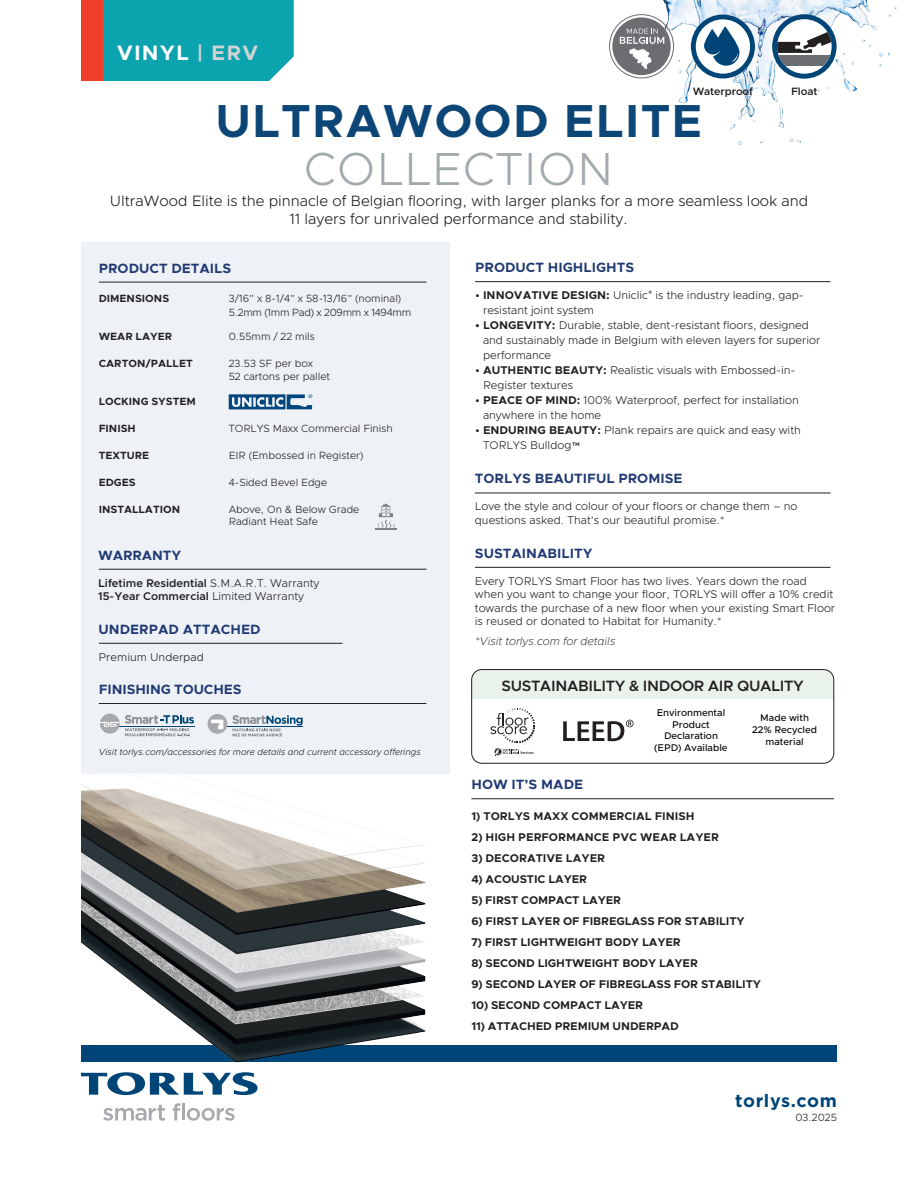
<style>
.page{position:relative;width:918px;height:1188px;background:#fff}
.page>*{position:absolute;margin:0;border:0;box-sizing:border-box;transform-origin:0 0}
.t1{font:700 46.5px "Clarity City";letter-spacing:.02em;color:#0c4676}
.t2{font:300 46.5px "Clarity City";letter-spacing:.02em;color:#a3aaad}
.t3{font:700 21px "Clarity City";letter-spacing:.05em;color:#fff}
.t4{font:700 18px "Gotham HTF";letter-spacing:.04em;color:#004577}
.t5{font:300 15px/18px "Clarity City";color:#231f20;text-align:center}
.t6{font:600 15px "Clarity City";letter-spacing:-.025em;color:#231f20}
.F___B_Bullets{font:700 13.5px "Clarity City";color:#203972}
.F___B_Bullets-2{font:700 13.5px "Clarity City";color:#1f3a72}
.F___B_Bullets-3{font:300 11.25px/15px "Clarity City";color:#231f20}
.F___B_Bullets-4{font:700 11.25px "Clarity City";letter-spacing:-.01em;color:#231f20}
.t7{font:600 11.25px "Clarity City";color:#231f20}
.t8{font:italic 200 11.25px "Clarity City";color:#231f20}
.t9{font:600 10.65px "Clarity City";letter-spacing:-.01em;color:#231f20}
.t10{font:300 10.5px "Clarity City";color:#231f20}
.t11{font:700 10.5px "Clarity City";color:#231f20}
.t12{font:300 10.5px "Clarity City";letter-spacing:-.025em;color:#231f20}
.t13{font:500 9.75px/11.7px "Clarity City";color:#040503;text-align:center}
.t14{font:italic 300 9px "Clarity City";color:#231f20}
.s1{color:#cfd3d4}
.s2{font-weight:300}
.s3{font-weight:500}
.s4{font-weight:700}
</style>
<div class="page">
<div style="left:81px;top:1045px;width:756px;height:17px;background:#004577"></div>
<svg style="left:81px;top:1072px;width:177px;height:23px"></svg>
<svg style="left:103px;top:1105px;width:62px;height:16px"></svg>
<svg style="left:173px;top:1103px;width:7px;height:17px"></svg>
<hr style="left:182px;top:1103px;width:3px;height:17px;background:#a8a9ad">
<svg style="left:187px;top:1108px;width:48px;height:13px"></svg>
<div style="left:81px;top:242px;width:369px;height:532px;background:#eef2f7"></div>
<hr style="left:99px;top:569px;width:327px;height:1px;background:#231f20">
<svg style="left:229px;top:394px;width:83px;height:15px"></svg>
<hr style="left:99px;top:282px;width:327px;height:1px;background:#231f20">
<hr style="left:475px;top:281px;width:356px;height:1px;background:#231f20">
<hr style="left:475px;top:567px;width:356px;height:1px;background:#231f20">
<hr style="left:475px;top:493px;width:356px;height:1px;background:#231f20">
<svg style="left:375px;top:503px;width:21px;height:27px"></svg>
<div style="left:103px;top:0;width:191px;height:81px;background:#0ba3ad"></div>
<div style="left:81px;top:0;width:22px;height:81px;background:#ef3e29"></div>
<img style="left:609px;top:0;width:288px;height:146px">
<svg style="left:772px;top:14px;width:65px;height:65px"></svg>
<svg style="left:777px;top:19px;width:55px;height:55px"></svg>
<svg style="left:777px;top:27px;width:55px;height:26px"></svg>
<svg style="left:777px;top:56px;width:55px;height:10px"></svg>
<svg style="left:691px;top:14px;width:64px;height:65px"></svg>
<hr style="left:471px;top:799px;width:363px;height:1px;background:#231f20">
<img style="left:81px;top:784px;width:345px;height:279px">
<div style="left:609px;top:14px;width:65px;height:64px;border:1px solid #6c6d70;border-radius:50%"></div>
<div style="left:612px;top:17px;width:59px;height:58px;background:#6c6d70;border-radius:50%"></div>
<svg style="left:620px;top:29px;width:44px;height:40px"></svg>
<div style="left:473px;top:670px;width:361px;height:29px;background:#e9f2eb"></div>
<div style="left:471px;top:669px;width:363px;height:94px;border:1px solid #231f20;border-radius:10px"></div>
<svg style="left:490px;top:708px;width:45px;height:48px"></svg>
<svg style="left:563px;top:720px;width:71px;height:21px"></svg>
<hr style="left:99px;top:703px;width:327px;height:1px;background:#231f20">
<hr style="left:99px;top:643px;width:243px;height:1px;background:#231f20">
<div style="left:100px;top:714px;width:20px;height:20px;background:#a8a9ad;border-radius:50%"></div>
<hr style="left:225px;top:726px;width:78px;height:1px;background:#004577">
<svg style="left:208px;top:714px;width:19px;height:20px"></svg>
<svg style="left:211px;top:720px;width:12px;height:9px"></svg>
<svg style="left:232px;top:715px;width:71px;height:21px"></svg>
<svg style="left:100px;top:715px;width:94px;height:21px"></svg>
<p class="t3" style="left:117px;top:39px;width:143px">VINYL <span class="s1">| ERV</span></p>
<p class="t9" style="left:693px;top:84px;width:62px">Waterproof</p>
<p class="t9" style="left:791px;top:84px;width:28px">Float</p>
<p class="t1" style="left:215px;top:91px;width:489px">ULTRAWOOD ELITE</p>
<p class="t2" style="left:304px;top:140px;width:312px">COLLECTION</p>
<p class="t5" style="left:110px;top:192px;width:700px">UltraWood Elite is the pinnacle of Belgian flooring, with larger planks for a more seamless look and<br>11 layers for unrivaled performance and stability.</p>
<p class="F___B_Bullets" style="left:99px;top:260px;width:134px">PRODUCT DETAILS</p>
<p class="t11" style="left:99px;top:292px;width:72px">DIMENSIONS</p>
<p class="t10" style="left:229px;top:292px;width:174px">3/16” x 8-1/4” x 58-13/16” (nominal)</p>
<p class="t12" style="left:229px;top:305px;width:184px">5.2mm (1mm Pad) x 209mm x 1494mm</p>
<p class="t11" style="left:99px;top:330px;width:75px">WEAR LAYER</p>
<p class="t10" style="left:229px;top:330px;width:88px">0.55mm / 22 mils</p>
<p class="t11" style="left:99px;top:357px;width:96px">CARTON/PALLET</p>
<p class="t10" style="left:229px;top:357px;width:86px">23.53 SF per box</p>
<p class="t10" style="left:229px;top:370px;width:103px">52 cartons per pallet</p>
<p class="t11" style="left:99px;top:394px;width:99px">LOCKING SYSTEM</p>
<p class="t11" style="left:99px;top:421px;width:39px">FINISH</p>
<p class="t10" style="left:229px;top:422px;width:165px">TORLYS Maxx Commercial Finish</p>
<p class="t11" style="left:99px;top:448px;width:52px">TEXTURE</p>
<p class="t10" style="left:229px;top:449px;width:136px">EIR (Embossed in Register)</p>
<p class="t11" style="left:99px;top:475px;width:38px">EDGES</p>
<p class="t10" style="left:229px;top:476px;width:100px">4-Sided Bevel Edge</p>
<p class="t11" style="left:99px;top:502px;width:83px">INSTALLATION</p>
<p class="t10" style="left:229px;top:503px;width:132px">Above, On &amp; Below Grade</p>
<p class="t10" style="left:229px;top:515px;width:91px">Radiant Heat Safe</p>
<p class="F___B_Bullets" style="left:98px;top:546px;width:85px">WARRANTY</p>
<p class="t7" style="left:98px;top:576px;width:223px">Lifetime Residential <span class="s2">S.M.A.R.T. Warranty</span></p>
<p class="t7" style="left:98px;top:589px;width:207px">15-Year Commercial <span class="s2">Limited Warranty</span></p>
<p class="F___B_Bullets" style="left:99px;top:621px;width:163px">UNDERPAD ATTACHED</p>
<p class="F___B_Bullets-3" style="left:99px;top:650px;width:107px">Premium Underpad</p>
<p class="F___B_Bullets" style="left:99px;top:681px;width:144px">FINISHING TOUCHES</p>
<p class="t14" style="left:99px;top:746px;width:323px">Visit torlys.com/accessories for more details and current accessory offerings</p>
<p class="F___B_Bullets-2" style="left:475px;top:259px;width:161px">PRODUCT HIGHLIGHTS</p>
<p class="F___B_Bullets-3" style="left:483px;top:287px;width:322px;text-indent:-8px"><span class="s3">•</span> <span class="s4">INNOVATIVE DESIGN:</span> Uniclic<sup>®</sup> is the industry leading, gap&shy;resistant joint system</p>
<p class="F___B_Bullets-3" style="left:483px;top:317px;width:339px;text-indent:-8px"><span class="s4">• LONGEVITY:</span> Durable, stable, dent-resistant floors, designed and sustainably made in Belgium with eleven layers for superior performance</p>
<p class="F___B_Bullets-3" style="left:483px;top:362px;width:314px;text-indent:-8px"><span class="s3">•</span> <span class="s4">AUTHENTIC BEAUTY:</span> Realistic visuals with Embossed-in-<br>Register textures</p>
<p class="F___B_Bullets-3" style="left:483px;top:392px;width:317px;text-indent:-8px"><span class="s3">•</span> <span class="s4">PEACE OF MIND:</span> 100% Waterproof, perfect for installation anywhere in the home</p>
<p class="F___B_Bullets-3" style="left:483px;top:422px;width:319px;text-indent:-8px"><span class="s3">•</span> <span class="s4">ENDURING BEAUTY:</span> Plank repairs are quick and easy with<br>TORLYS Bulldog™</p>
<p class="F___B_Bullets" style="left:475px;top:470px;width:209px">TORLYS BEAUTIFUL PROMISE</p>
<p class="F___B_Bullets-3" style="left:475px;top:500px;width:324px;line-height:13.5px">Love the style and colour of your floors or change them – no questions asked. That’s our beautiful promise.*</p>
<p class="F___B_Bullets" style="left:475px;top:545px;width:119px">SUSTAINABILITY</p>
<p class="F___B_Bullets-3" style="left:475px;top:574px;width:362px;line-height:13.5px">Every TORLYS Smart Floor has two lives. Years down the road when you want to change your floor, TORLYS will offer a 10% credit towards the purchase of a new floor when your existing Smart Floor is reused or donated to Habitat for Humanity.*</p>
<p class="t8" style="left:475px;top:634px;width:142px">*Visit torlys.com for details</p>
<p class="t6" style="left:502px;top:676px;width:304px">SUSTAINABILITY &amp; INDOOR AIR QUALITY</p>
<p class="t13" style="left:654px;top:707px;width:75px">Environmental<br>Product<br>Declaration (EPD) Available</p>
<p class="t13" style="left:752px;top:712px;width:67px">Made with<br>22% Recycled material</p>
<p class="F___B_Bullets" style="left:471px;top:775px;width:113px">HOW IT’S MADE</p>
<p class="F___B_Bullets-4" style="left:471px;top:809px;width:225px">1) TORLYS MAXX COMMERCIAL FINISH</p>
<p class="F___B_Bullets-4" style="left:471px;top:830px;width:249px">2) HIGH PERFORMANCE PVC WEAR LAYER</p>
<p class="F___B_Bullets-4" style="left:471px;top:851px;width:135px">3) DECORATIVE LAYER</p>
<p class="F___B_Bullets-4" style="left:471px;top:872px;width:117px">4) ACOUSTIC LAYER</p>
<p class="F___B_Bullets-4" style="left:471px;top:893px;width:151px">5) FIRST COMPACT LAYER</p>
<p class="F___B_Bullets-4" style="left:471px;top:914px;width:275px">6) FIRST LAYER OF FIBREGLASS FOR STABILITY</p>
<p class="F___B_Bullets-4" style="left:471px;top:935px;width:211px">7) FIRST LIGHTWEIGHT BODY LAYER</p>
<p class="F___B_Bullets-4" style="left:471px;top:956px;width:228px">8) SECOND LIGHTWEIGHT BODY LAYER</p>
<p class="F___B_Bullets-4" style="left:471px;top:977px;width:291px">9) SECOND LAYER OF FIBREGLASS FOR STABILITY</p>
<p class="F___B_Bullets-4" style="left:471px;top:998px;width:173px">10) SECOND COMPACT LAYER</p>
<p class="F___B_Bullets-4" style="left:471px;top:1019px;width:209px">11) ATTACHED PREMIUM UNDERPAD</p>
<p class="t4" style="left:735px;top:1090px;width:103px">torlys.com</p>
<p class="t10" style="left:795px;top:1110px;width:43px">03.2025</p>
</div>
